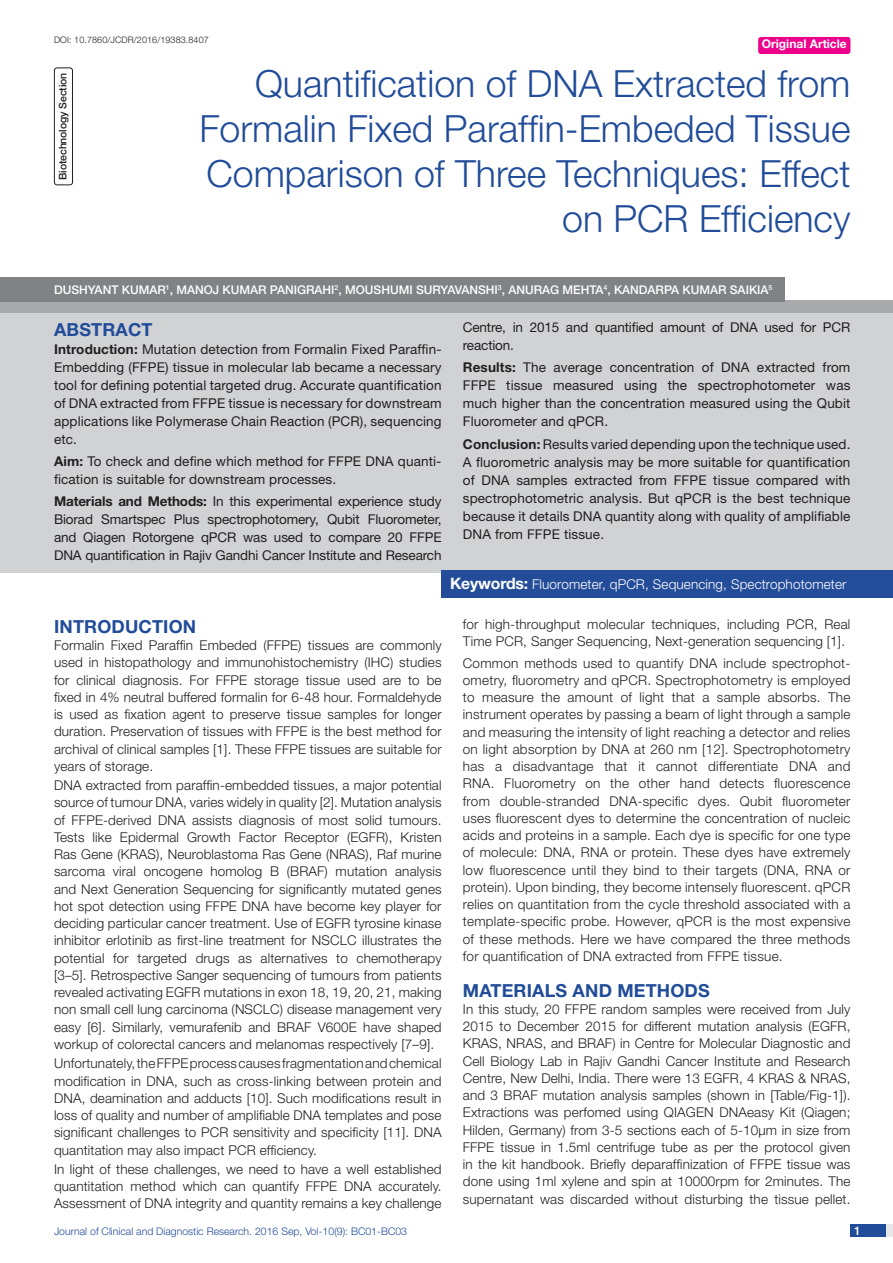
<style>
.page{position:relative;width:893px;height:1263px;background:#fff}
.page>*{position:absolute;margin:0;border:0;box-sizing:border-box;transform-origin:0 0}
.t1{font:300 37.5px/45px "Helvetica Neue";color:#214c99;text-align:right}
.Level_1{font:700 18px "Helvetica Neue";letter-spacing:.01em;color:#214c99}
.Body_text{font:300 13.5px/17.2px "Helvetica Neue";letter-spacing:.02em;color:#231f20;text-align:justify}
.Abstract_Text{font:13.5px/18px "Helvetica Neue";letter-spacing:.01em;color:#231f20;text-align:justify}
.Abstract_Text-2{font:13.5px/18px "Helvetica Neue";letter-spacing:-.01em;color:#231f20}
.t2{font:300 13.5px "Helvetica Neue";letter-spacing:.01em;color:#fff}
.Author{font:500 12px "Helvetica Neue";color:#fff}
.t3{font:700 12px "Helvetica Neue";color:#fff}
.t4{font:300 10.5px "Helvetica Neue";color:#214c99}
.t5{font:500 10.5px "Helvetica Neue";letter-spacing:-.01em;color:#231f20}
.DOI{font:300 9px "Helvetica Neue";letter-spacing:.01em;color:#231f20}
.s1{font-weight:700}
.s2{font-weight:700;font-size:15.75px}
</style>
<div class="page">
<div style="left:850px;top:1224px;width:43px;height:13px;background:#e6e7e9"></div>
<div style="left:850px;top:1224px;width:35px;height:13px;background:#214c99"></div>
<div style="left:758px;top:37px;width:92px;height:17px;background:#ed028c;border-radius:3px"></div>
<div style="left:0;top:301px;width:893px;height:12px;background:#a8a9ad"></div>
<div style="left:0;top:313px;width:893px;height:260px;background:#d1d2d4"></div>
<div style="left:442px;top:571px;width:451px;height:27px;background:#244d99"></div>
<div style="left:0;top:277px;width:784px;height:25px;background:#808285"></div>
<div style="left:54px;top:68px;width:19px;height:117px;border:1px solid #231f20;border-radius:3px"></div>
<p class="DOI" style="left:54px;top:35px;width:156px">DOI: 10.7860/JCDR/2016/19383.8407</p>
<p class="t3" style="left:762px;top:37px;width:87px">Original Article</p>
<p class="t5" style="left:56px;top:180px;width:109px;rotate:-90deg">BIOTECHNOLOGY SECTION</p>
<p class="t1" style="left:199px;top:60px;width:652px">Quantification of DNA Extracted from Formalin Fixed Paraffin-Embeded Tissue Comparison of Three Techniques: Effect on PCR Efficiency</p>
<p class="Author" style="left:54px;top:283px;width:720px">DUSHYANT KUMAR<sup>1</sup>, MANOJ KUMAR PANIGRAHI<sup>2</sup>, MOUSHUMI SURYAVANSHI<sup>3</sup>, ANURAG MEHTA<sup>4</sup>, KANDARPA KUMAR SAIKIA<sup>5</sup></p>
<p class="Level_1" style="left:54px;top:318px;width:100px">Abstract</p>
<p class="Abstract_Text" style="left:54px;top:340px;width:389px"><span class="s1">Introduction:</span> Mutation detection from Formalin Fixed Paraffin-Embedding (FFPE) tissue in molecular lab became a necessary tool for defining potential targeted drug. Accurate quantification of DNA extracted from FFPE tissue is necessary for downstream applications like Polymerase Chain Reaction (PCR), sequencing etc.</p>
<p class="Abstract_Text" style="left:54px;top:452px;width:388px"><span class="s1">Aim:</span> To check and define which method for FFPE DNA quanti&shy;fication is suitable for downstream processes.</p>
<p class="Abstract_Text" style="left:54px;top:492px;width:389px"><span class="s1">Materials and Methods:</span> In this experimental experience study Biorad Smartspec Plus spectrophotomery, Qubit Fluorometer, and Qiagen Rotorgene qPCR was used to compare 20 FFPE DNA quantification in Rajiv Gandhi Cancer Institute and Research</p>
<p class="Abstract_Text-2" style="left:463px;top:318px;width:389px">Centre, in 2015 and quantified amount of DNA used for PCR reaction.</p>
<p class="Abstract_Text" style="left:463px;top:358px;width:389px"><span class="s1">Results:</span> The average concentration of DNA extracted from FFPE tissue measured using the spectrophotometer was much higher than the concentration measured using the Qubit Fluorometer and qPCR.</p>
<p class="Abstract_Text" style="left:463px;top:435px;width:389px"><span class="s1">Conclusion:</span> Results varied depending upon the technique used.<br>A fluorometric analysis may be more suitable for quantification of DNA samples extracted from FFPE tissue compared with spectrophotometric analysis. But qPCR is the best technique because it details DNA quantity along with quality of amplifiable DNA from FFPE tissue.</p>
<p class="t2" style="left:450px;top:576px;width:398px"><span class="s2">Keywords:</span> Fluorometer, qPCR, Sequencing, Spectrophotometer</p>
<p class="Level_1" style="left:54px;top:615px;width:144px">Introduction</p>
<p class="Body_text" style="left:54px;top:636px;width:389px">Formalin Fixed Paraffin Embeded (FFPE) tissues are commonly used in histopathology and immunohistochemistry (IHC) studies for clinical diagnosis. For FFPE storage tissue used are to be fixed in 4% neutral buffered formalin for 6-48 hour. Formaldehyde is used as fixation agent to preserve tissue samples for longer duration. Preservation of tissues with FFPE is the best method for archival of clinical samples [1]. These FFPE tissues are suitable for years of storage.</p>
<p class="Body_text" style="left:54px;top:776px;width:389px">DNA extracted from paraffin-embedded tissues, a major potential source of tumour DNA, varies widely in quality [2]. Mutation analysis of FFPE-derived DNA assists diagnosis of most solid tumours.<br>Tests like Epidermal Growth Factor Receptor (EGFR), Kristen Ras Gene (KRAS), Neuroblastoma Ras Gene (NRAS), Raf murine sarcoma viral oncogene homolog B (BRAF) mutation analysis and Next Generation Sequencing for significantly mutated genes hot spot detection using FFPE DNA have become key player for deciding particular cancer treatment. Use of EGFR tyrosine kinase inhibitor erlotinib as first-line treatment for NSCLC illustrates the potential for targeted drugs as alternatives to chemotherapy [3–5]. Retrospective Sanger sequencing of tumours from patients revealed activating EGFR mutations in exon 18, 19, 20, 21, making non small cell lung carcinoma (NSCLC) disease management very easy [6]. Similarly, vemurafenib and BRAF V600E have shaped workup of colorectal cancers and melanomas respectively [7–9].</p>
<p class="Body_text" style="left:54px;top:1054px;width:389px">Unfortunately, the FFPE process causes fragmentation and chemical modification in DNA, such as cross-linking between protein and DNA, deamination and adducts [10]. Such modifications result in loss of quality and number of amplifiable DNA templates and pose significant challenges to PCR sensitivity and specificity [11]. DNA quantitation may also impact PCR efficiency.</p>
<p class="Body_text" style="left:54px;top:1160px;width:389px">In light of these challenges, we need to have a well established quantitation method which can quantify FFPE DNA accurately.<br>Assessment of DNA integrity and quantity remains a key challenge</p>
<p class="Body_text" style="left:463px;top:615px;width:389px">for high-throughput molecular techniques, including PCR, Real<br>Time PCR, Sanger Sequencing, Next-generation sequencing [1].</p>
<p class="Body_text" style="left:463px;top:654px;width:389px;text-align:left">Common methods used to quantify DNA include spectrophot&shy;ometry, fluorometry and qPCR. Spectrophotometry is employed to measure the amount of light that a sample absorbs. The instrument operates by passing a beam of light through a sample and measuring the intensity of light reaching a detector and relies on light absorption by DNA at 260 nm [12]. Spectrophotometry has a disadvantage that it cannot differentiate DNA and RNA. Fluorometry on the other hand detects fluorescence from double-stranded DNA-specific dyes. Qubit fluorometer uses fluorescent dyes to determine the concentration of nucleic acids and proteins in a sample. Each dye is specific for one type of molecule: DNA, RNA or protein. These dyes have extremely low fluorescence until they bind to their targets (DNA, RNA or protein). Upon binding, they become intensely fluorescent. qPCR relies on quantitation from the cycle threshold associated with a template-specific probe. However, qPCR is the most expensive of these methods. Here we have compared the three methods for quantification of DNA extracted from FFPE tissue.</p>
<p class="Level_1" style="left:463px;top:979px;width:248px">Materials and Methods</p>
<p class="Body_text" style="left:463px;top:1000px;width:389px">In this study, 20 FFPE random samples were received from July 2015 to December 2015 for different mutation analysis (EGFR, KRAS, NRAS, and BRAF) in Centre for Molecular Diagnostic and Cell Biology Lab in Rajiv Gandhi Cancer Institute and Research Centre, New Delhi, India. There were 13 EGFR, 4 KRAS &amp; NRAS, and 3 BRAF mutation analysis samples (shown in [Table/Fig-1]).<br>Extractions was perfomed using QIAGEN DNAeasy Kit (Qiagen; Hilden, Germany) from 3-5 sections each of 5-10µm in size from FFPE tissue in 1.5ml centrifuge tube as per the protocol given in the kit handbook. Briefly deparaffinization of FFPE tissue was done using 1ml xylene and spin at 10000rpm for 2minutes. The supernatant was discarded without disturbing the tissue pellet.</p>
<p class="t4" style="left:54px;top:1225px;width:355px">Journal of Clinical and Diagnostic Research. 2016 Sep, Vol-10(9): BC01-BC03</p>
<p class="Author" style="left:854px;top:1223px;width:8px">1</p>
</div>
